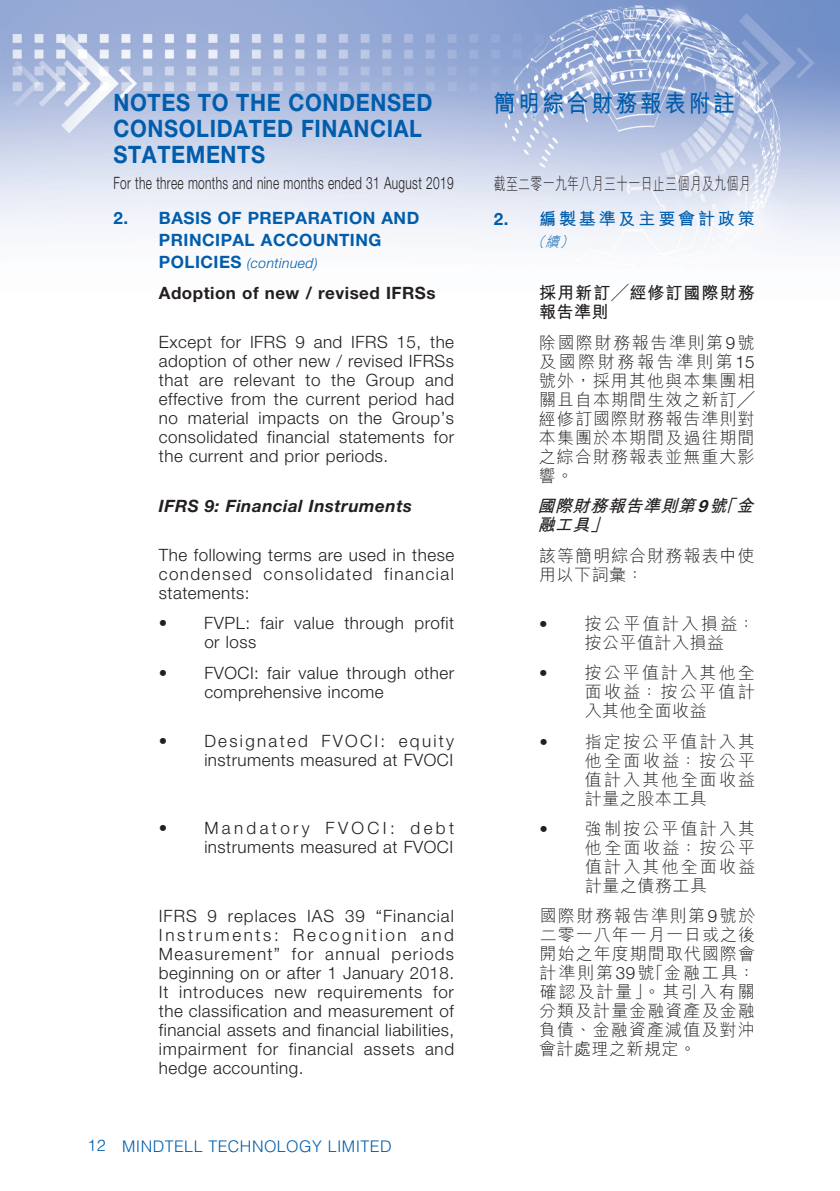
<style>
.page{position:relative;width:840px;height:1191px;background:#fff}
.page>*{position:absolute;margin:0;border:0;box-sizing:border-box;transform-origin:0 0}
.t1{font:700 24px "Helvetica Neue";letter-spacing:.03em;color:#015dab;scale:.9 1}
.t2{font:700 24px "M Hei HK";letter-spacing:.13em;color:#015dab;scale:.9 1}
.t3{font:300 17px/19px "Helvetica Neue";letter-spacing:.03em;color:#231f20;text-align:justify}
.t4{font:300 17px/19px "M Hei HK";letter-spacing:.06em;color:#231f20;text-align:justify}
.t5{font:300 17px "Helvetica Neue";letter-spacing:.03em;color:#231f20;scale:.7 1}
.t6{font:700 17px/22px "Helvetica Neue";letter-spacing:.03em;color:#015dab;text-align:center}
.t7{font:700 17px "Helvetica Neue";letter-spacing:.03em;color:#231f20}
.t8{font:italic 700 17px "Helvetica Neue";letter-spacing:.03em;color:#231f20}
.t9{font:300 17px "M Hei HK";letter-spacing:.03em;color:#231f20;scale:.7 1}
.t10{font:300 17px/19px "M Hei HK";letter-spacing:.085em;color:#231f20}
.t11{font:italic 700 17px/19px "M Hei HK";color:#231f20}
.t12{font:700 17px/19px "M Hei HK";letter-spacing:.06em;color:#231f20}
.t13{font:700 17px "M Hei HK";letter-spacing:.165em;color:#015dab}
.t14{font:300 16px "Helvetica";letter-spacing:.03em;color:#015dab}
.t15{font:italic 300 14px "Helvetica Neue";letter-spacing:.03em;color:#015dab}
.t16{font:italic 300 14px "M Hei HK";color:#015dab}
.s1{font-weight:700;font-style:normal;font-size:17px}
.s2{font-family:"Helvetica Neue"}
</style>
<div class="page">
<img style="left:0;top:0;width:839px;height:251px">
<h1 class="t1" style="left:113px;top:88px;width:36px">NOTES</h1>
<h1 class="t1" style="left:198px;top:88px;width:60px">TO THE</h1>
<h1 class="t1" style="left:288px;top:88px;width:161px">CONDENSED</h1>
<h1 class="t1" style="left:113px;top:114px;width:36px">CONSOLIDATED</h1>
<h1 class="t1" style="left:301px;top:114px;width:31px">FINANCIAL</h1>
<h1 class="t1" style="left:113px;top:140px;width:35px">STATEMENTS</h1>
<p class="t5" style="left:113px;top:173px;width:487px">For the three months and nine months ended 31 August 2019</p>
<p class="t6" style="left:113px;top:207px;width:307px">2. BASIS OF PREPARATION AND<br>PRINCIPAL ACCOUNTING</p>
<p class="t15" style="left:159px;top:255px;width:160px"><span class="s1">POLICIES</span> (continued)</p>
<p class="t7" style="left:159px;top:282px;width:278px">ADOPTION OF NEW / REVISED IFRSS</p>
<p class="t3" style="left:159px;top:332px;width:296px">Except for IFRS 9 and IFRS 15, the adoption of other new / revised IFRSs that are relevant to the Group and effective from the current period had no material impacts on the Group’s consolidated financial statements for the current and prior periods.</p>
<p class="t8" style="left:159px;top:495px;width:254px">IFRS 9: Financial Instruments</p>
<p class="t3" style="left:159px;top:545px;width:296px">The following terms are used in these condensed consolidated financial statements:</p>
<p class="t3" style="left:204px;top:613px;width:251px;text-indent:-45px">• FVPL: fair value through profit or loss</p>
<p class="t3" style="left:204px;top:663px;width:251px;text-indent:-45px">• FVOCI: fair value through other comprehensive income</p>
<p class="t3" style="left:159px;top:731px;width:296px;text-align:right">• Designated FVOCI: equity instruments measured at FVOCI</p>
<p class="t3" style="left:159px;top:818px;width:296px;text-align:right">• Mandatory FVOCI: debt instruments measured at FVOCI</p>
<p class="t3" style="left:159px;top:906px;width:296px">IFRS 9 replaces IAS 39 “Financial Instruments: Recognition and Measurement” for annual periods beginning on or after 1 January 2018.<br>It introduces new requirements for the classification and measurement of financial assets and financial liabilities, impairment for financial assets and hedge accounting.</p>
<p class="t14" style="left:87px;top:1136px;width:97px">12 MINDTELL</p>
<p class="t14" style="left:208px;top:1136px;width:68px">TECHNOLO</p>
<p class="t14" style="left:299px;top:1136px;width:82px">GY LI MITED</p>
<h1 class="t2" style="left:493px;top:86px;width:269px">簡明綜合財務報表附註</h1>
<p class="t9" style="left:493px;top:172px;width:368px">截至二零一九年八月三十一日止三個月及九個月</p>
<p class="t13" style="left:493px;top:206px;width:262px"><span class="s2">2.</span> 編製基準及主要會計政策</p>
<p class="t16" style="left:530px;top:232px;width:49px">（續）</p>
<p class="t12" style="left:539px;top:282px;width:217px">採用新訂╱經修訂國際財務報告準則</p>
<p class="t4" style="left:538px;top:332px;width:217px">除國際財務報告準則第<span class="s2">9</span>號及國際財務報告準則第<span class="s2">15</span>號外，採用其他與本集團相關且自本期間生效之新訂╱經修訂國際財務報告準則對本集團於本期間及過往期間之綜合財務報表並無重大影響。</p>
<p class="t11" style="left:537px;top:495px;width:223px">國際財務報告準則第<span class="s2">9</span>號「金融工具」</p>
<p class="t4" style="left:539px;top:545px;width:217px">該等簡明綜合財務報表中使用以下詞彙：</p>
<p class="t10" style="left:584px;top:613px;width:172px;text-indent:-45px"><span class="s2">•</span> 按公平值計入損益：按公平值計入損益</p>
<p class="t4" style="left:584px;top:663px;width:172px;text-indent:-45px"><span class="s2">•</span> 按公平值計入其他全面收益：按公平值計入其他全面收益</p>
<p class="t4" style="left:584px;top:731px;width:172px;text-indent:-45px"><span class="s2">•</span> 指定按公平值計入其他全面收益：按公平值計入其他全面收益計量之股本工具</p>
<p class="t4" style="left:584px;top:818px;width:172px;text-indent:-45px"><span class="s2">•</span> 強制按公平值計入其他全面收益：按公平值計入其他全面收益計量之債務工具</p>
<p class="t4" style="left:538px;top:906px;width:218px">國際財務報告準則第<span class="s2">9</span>號於二零一八年一月一日或之後開始之年度期間取代國際會計準則第<span class="s2">39</span>號「金融工具：確認及計量」。其引入有關分類及計量金融資產及金融負債、金融資產減值及對沖會計處理之新規定。</p>
</div>
